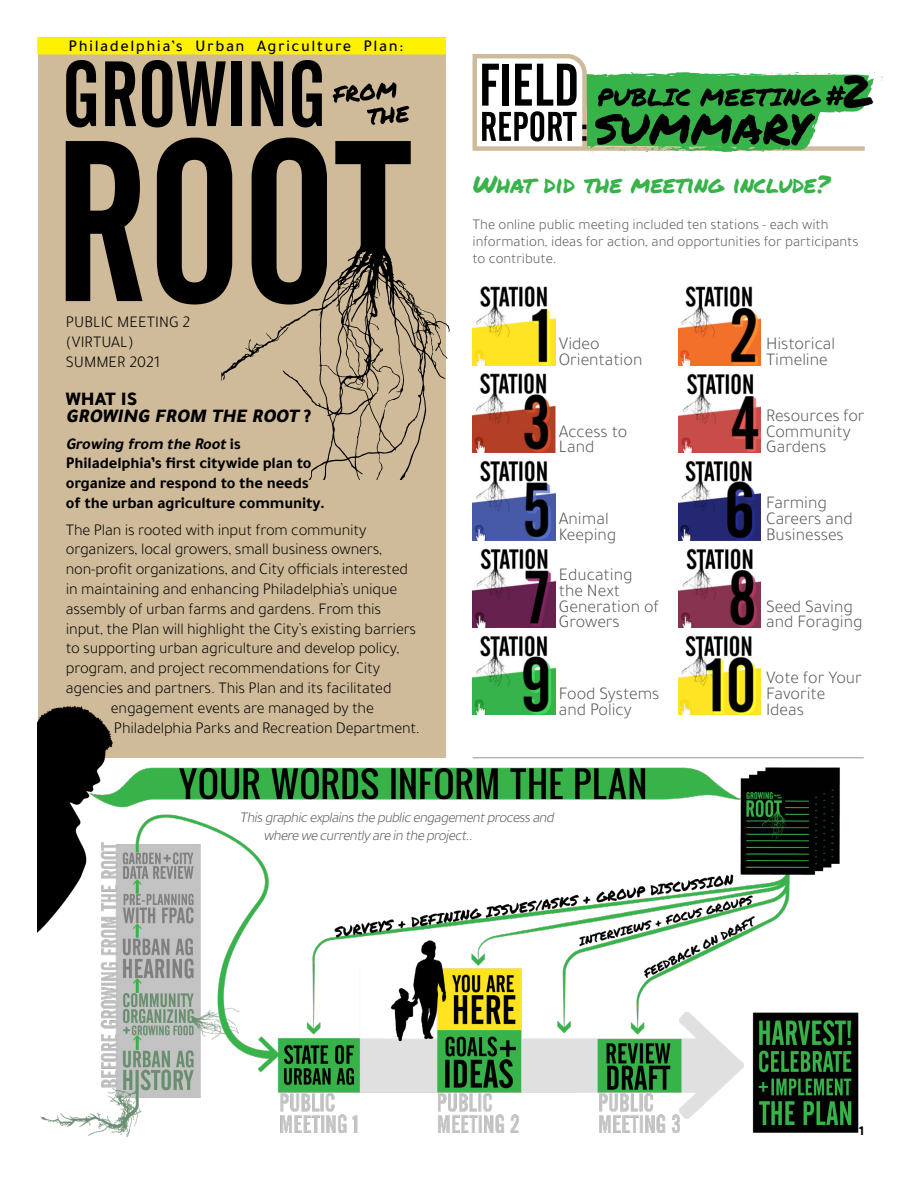
<style>
.page{position:relative;width:918px;height:1188px;background:#fff}
.page>*{position:absolute;margin:0;border:0;box-sizing:border-box;transform-origin:0 0}
.t1{font:45px "Permanent Marker";color:#000}
.t2{font:24px "Permanent Marker";color:#37b34a}
.t3{font:italic 900 19.5px/17.2px "Tajawal";color:#000}
.t4{font:300 18px/15.8px "Tajawal";color:#58595b}
.t5{font:300 16.5px/20.2px "Tajawal";letter-spacing:-.01em;color:#000}
.t6{font:700 16.5px/19.8px "Tajawal";letter-spacing:-.01em;color:#000}
.t7{font:500 16.5px "Tajawal";letter-spacing:.09em;color:#000}
.t8{font:300 15px/17.2px "Tajawal";color:#58595b}
.t9{font:italic 300 15px/18px "Tajawal";color:#58595b}
.t10{font:700 13.5px "Tajawal";color:#000}
.s1{font-style:normal}
.s2{font-style:italic}
</style>
<div class="page">
<svg style="left:473px;top:54px;width:410px;height:99px"></svg>
<div style="left:38px;top:38px;width:408px;height:720px;background:#cfbb9a"></div>
<img style="left:38px;top:704px;width:826px;height:433px">
<svg style="left:66px;top:141px;width:76px;height:160px"></svg>
<svg style="left:157px;top:138px;width:64px;height:167px"></svg>
<svg style="left:221px;top:141px;width:229px;height:339px"></svg>
<svg style="left:66px;top:60px;width:30px;height:67px"></svg>
<svg style="left:105px;top:61px;width:31px;height:65px"></svg>
<svg style="left:142px;top:60px;width:84px;height:67px"></svg>
<div style="left:232px;top:61px;width:10px;height:65px;background:#000"></div>
<svg style="left:252px;top:61px;width:31px;height:65px"></svg>
<svg style="left:292px;top:60px;width:30px;height:67px"></svg>
<svg style="left:333px;top:82px;width:76px;height:43px"></svg>
<div style="left:38px;top:38px;width:408px;height:16px;background:#fff200"></div>
<svg style="left:221px;top:356px;width:68px;height:95px"></svg>
<img style="left:678px;top:286px;width:83px;height:79px">
<img style="left:472px;top:286px;width:83px;height:79px">
<img style="left:678px;top:373px;width:83px;height:80px">
<img style="left:472px;top:373px;width:83px;height:80px">
<img style="left:678px;top:460px;width:83px;height:80px">
<img style="left:472px;top:460px;width:83px;height:80px">
<img style="left:678px;top:548px;width:83px;height:79px">
<img style="left:472px;top:548px;width:83px;height:79px">
<img style="left:678px;top:635px;width:83px;height:80px">
<img style="left:472px;top:635px;width:83px;height:80px">
<hr style="left:473px;top:757px;width:391px;height:1px;background:#939598">
<p class="t7" style="left:69px;top:34px;width:336px">Philadelphia’s Urban Agriculture Plan:</p>
<p class="t5" style="left:66px;top:312px;width:126px">PUBLIC MEETING 2 (VIRTUAL)<br>SUMMER 2021</p>
<p class="t3" style="left:66px;top:389px;width:247px"><span class="s1">WHAT IS<br></span>GROWING FROM THE ROOT <span class="s1">?</span></p>
<p class="t6" style="left:66px;top:433px;width:261px"><span class="s2">Growing from the Root</span>i s Philadelphia’s first citywide plan to organize and respond to the needs of the urban agriculture community.</p>
<p class="t5" style="left:66px;top:520px;width:302px">The Plan is rooted with input from community</p>
<p class="t5" style="left:66px;top:539px;width:318px">organizers, local growers, small business owners,</p>
<p class="t5" style="left:66px;top:559px;width:344px">non-profit organizations, and City officials interested</p>
<p class="t5" style="left:66px;top:579px;width:333px">in maintaining and enhancing Philadelphia’s unique</p>
<p class="t5" style="left:66px;top:599px;width:317px">assembly of urban farms and gardens. From this</p>
<p class="t5" style="left:66px;top:619px;width:352px">input, the Plan will highlight the City’s existing barriers</p>
<p class="t5" style="left:66px;top:638px;width:335px">to supporting urban agriculture and develop policy,</p>
<p class="t5" style="left:66px;top:658px;width:316px">program, and project recommendations for City</p>
<p class="t5" style="left:66px;top:678px;width:327px">agencies and partners. This Plan and its facilitated</p>
<p class="t5" style="left:111px;top:698px;width:265px">engagement events are managed by the</p>
<p class="t5" style="left:114px;top:718px;width:308px">Philadelphia Parks and Recreation Department.</p>
<h1 class="t1" style="left:841px;top:58px;width:31px">2</h1>
<h2 class="t2" style="left:473px;top:167px;width:359px">What did the meeting include?</h2>
<p class="t8" style="left:472px;top:215px;width:388px">The online public meeting included ten stations - each with information, ideas for action, and opportunities for participants to contribute.</p>
<p class="t4" style="left:559px;top:336px;width:85px">Video<br>Orientation</p>
<p class="t4" style="left:559px;top:423px;width:70px">Access to<br>Land</p>
<p class="t4" style="left:559px;top:511px;width:59px">Animal<br>Keeping</p>
<p class="t4" style="left:559px;top:567px;width:102px">Educating the Next<br>Generation of<br>Growers</p>
<p class="t4" style="left:559px;top:686px;width:102px">Food Systems and Policy</p>
<p class="t4" style="left:766px;top:336px;width:71px">Historical<br>Timeline</p>
<p class="t4" style="left:766px;top:408px;width:100px">Resources for<br>Community<br>Gardens</p>
<p class="t4" style="left:766px;top:495px;width:88px">Farming<br>Careers and<br>Businesses</p>
<p class="t4" style="left:766px;top:598px;width:98px">Seed Saving and Foraging</p>
<p class="t4" style="left:766px;top:670px;width:97px">Vote for Your<br>Favorite<br>Ideas</p>
<p class="t9" style="left:264px;top:809px;width:295px;text-indent:-24px">Thisgraphicexplainsthepublicengagementprocessand wherewecurrentlyareintheproject..</p>
<p class="t10" style="left:859px;top:1120px;width:6px">1</p>
</div>
